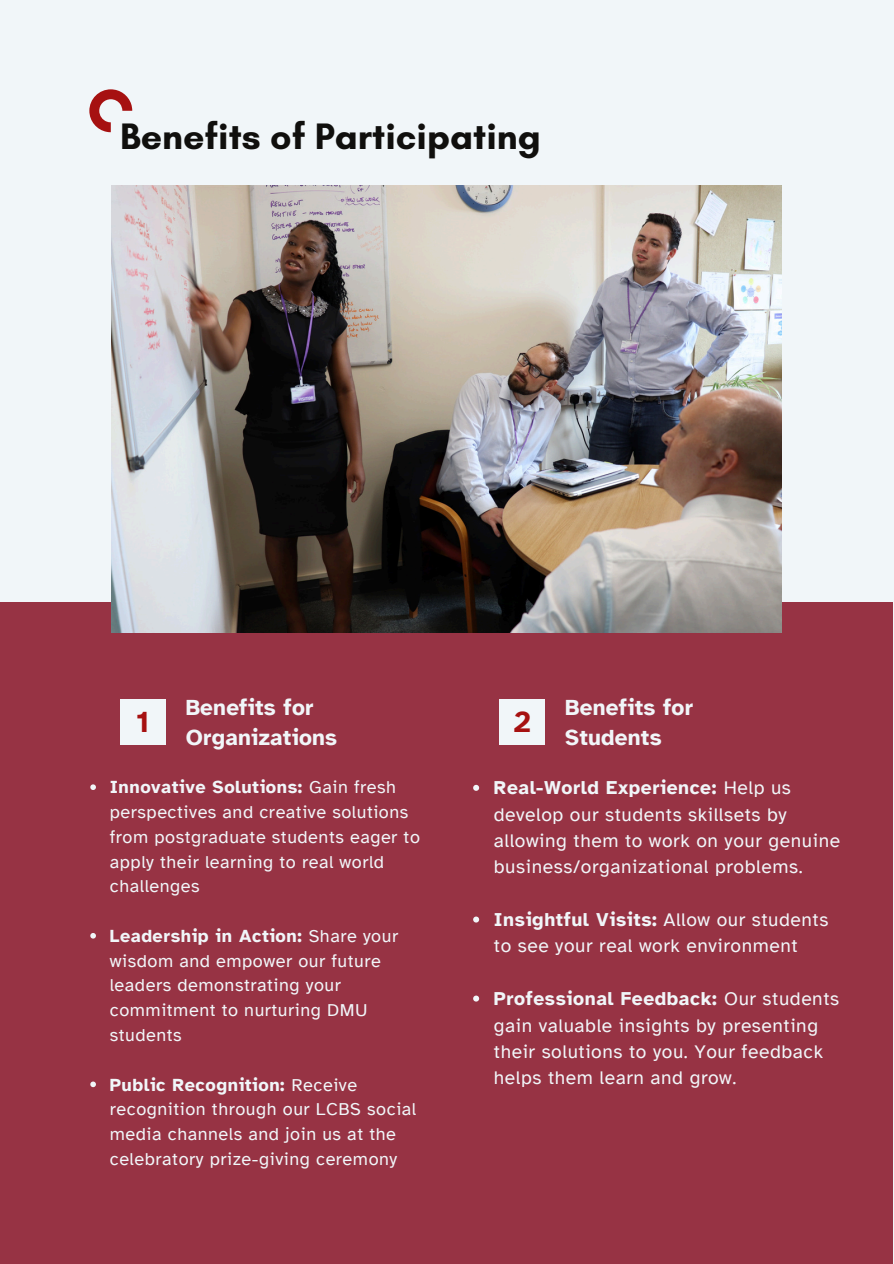
<style>
.page{position:relative;width:894px;height:1264px;background:#fff}
.page>*{position:absolute;margin:0;border:0;box-sizing:border-box;transform-origin:0 0}
.t1{font:700 37.5px "Glacial Indifference";color:#100f0d}
.t2{font:700 30px "Atkinson Hyperlegible";color:#a61111}
.t3{font:700 22.5px/30.3px "Atkinson Hyperlegible";letter-spacing:.01em;color:#f1f6f9}
.t4{font:19.2px/26.4px "Atkinson Hyperlegible";letter-spacing:.03em;color:#f1f6f9}
.t5{font:18px/24.8px "Atkinson Hyperlegible";letter-spacing:.03em;color:#f1f6f9}
.s1{font-weight:700}
</style>
<div class="page">
<div style="left:0;top:0;width:893px;height:1263px;background:#f1f6f9"></div>
<svg style="left:89px;top:89px;width:43px;height:43px"></svg>
<div style="left:0;top:601px;width:892px;height:662px;background:#973344"></div>
<div style="left:120px;top:699px;width:45px;height:45px;background:#f1f6f9"></div>
<div style="left:499px;top:699px;width:45px;height:45px;background:#f1f6f9"></div>
<img style="left:112px;top:185px;width:669px;height:447px">
<svg style="left:90px;top:784px;width:6px;height:6px"></svg>
<svg style="left:90px;top:933px;width:6px;height:5px"></svg>
<svg style="left:90px;top:1081px;width:6px;height:6px"></svg>
<svg style="left:473px;top:784px;width:6px;height:6px"></svg>
<svg style="left:473px;top:916px;width:6px;height:6px"></svg>
<svg style="left:473px;top:995px;width:6px;height:6px"></svg>
<h1 class="t1" style="left:120px;top:114px;width:422px">Benefits of Participating</h1>
<p class="t2" style="left:136px;top:703px;width:15px">1</p>
<h2 class="t3" style="left:186px;top:692px;width:153px">Benefits for<br>Organizations</h2>
<p class="t2" style="left:513px;top:703px;width:19px">2</p>
<p class="t3" style="left:565px;top:692px;width:129px">Benefits for<br>Students</p>
<p class="t5" style="left:110px;top:775px;width:311px"><span class="s1">Innovative Solutions:</span> Gain fresh perspectives and creative solutions from postgraduate students eager to apply their learning to real world challenges</p>
<p class="t5" style="left:110px;top:923px;width:290px"><span class="s1">Leadership in Action:</span> Share your wisdom and empower our future leaders demonstrating your commitment to nurturing DMU students</p>
<p class="t5" style="left:110px;top:1072px;width:308px"><span class="s1">Public Recognition:</span> Receive recognition through our LCBS social media channels and join us at the celebratory prize-giving ceremony</p>
<p class="t4" style="left:493px;top:775px;width:347px"><span class="s1">Real-World Experience:</span> Help us develop our students skillsets by allowing them to work on your genuine business/organizational problems.</p>
<p class="t4" style="left:493px;top:906px;width:336px"><span class="s1">Insightful Visits:</span> Allow our students to see your real work environment</p>
<h2 class="t4" style="left:493px;top:985px;width:347px"><span class="s1">Professional Feedback:</span> Our students gain valuable insights by presenting their solutions to you. Your feedback helps them learn and grow.</h2>
</div>
